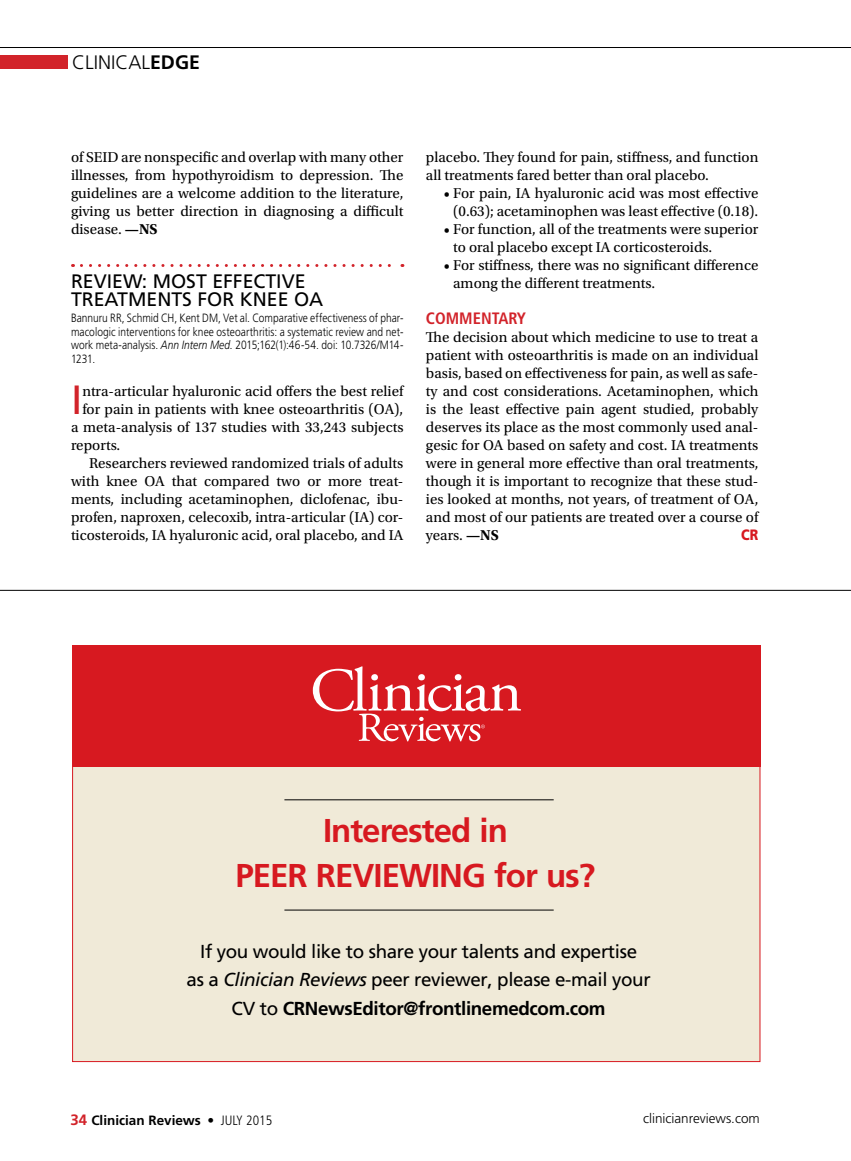
<style>
.page{position:relative;width:851px;height:1161px;background:#fff}
.page>*{position:absolute;margin:0;border:0;box-sizing:border-box;transform-origin:0 0}
.t1{font:40.8px "Frutiger LT Std";color:#d2232a}
.t2{font:700 33px "Frutiger LT Std";letter-spacing:-.03em;color:#d71920}
.t3{font:19.5px/18px "Frutiger LT Std";color:#000}
.t4{font:300 19.5px "Frutiger LT Std";color:#000}
.t5{font:18.75px/28.2px "Frutiger LT Std";letter-spacing:-.02em;color:#000;text-align:center}
.t6{font:700 condensed 16.5px "Frutiger LT Std";color:#d2232a}
.t7{font:15px/18px "Utopia Std";color:#000}
.t8{font:900 15px "Frutiger LT Std";color:#d71920;scale:.85 1}
.t9{font:700 13.5px "Frutiger LT Std";color:#000}
.t10{font:300 13.5px "Frutiger LT Std";color:#000}
.t11{font:300 12px/13.5px "Frutiger LT Std";letter-spacing:.005em;color:#000;text-align:justify;scale:.85 1}
.s1{font-weight:700}
.s2{font-style:italic}
.s3{font-size:15px;color:#d2232a}
.s4{font-weight:400;font-stretch:condensed}
.s5{font-weight:300;font-stretch:condensed}
</style>
<div class="page">
<div style="left:0;top:55px;width:67px;height:14px;background:#d2232a"></div>
<hr style="left:0;top:47px;width:850px;height:1px;background:#000">
<svg style="left:81px;top:264px;width:322px;height:3px"></svg>
<div style="left:72px;top:664px;width:688px;height:398px;background:#f0ead8;border:1px solid #d71920"></div>
<div style="left:72px;top:645px;width:688px;height:121px;background:#d71920"></div>
<svg style="left:313px;top:666px;width:208px;height:75px"></svg>
<hr style="left:284px;top:799px;width:269px;height:1px;background:#000">
<hr style="left:284px;top:910px;width:269px;height:1px;background:#000">
<hr style="left:0;top:590px;width:850px;height:1px;background:#000">
<h3 class="t4" style="left:72px;top:51px;width:129px">ClINICAL<span class="s1">EDGE</span></h3>
<p class="t7" style="left:71px;top:148px;width:334px;text-align:justify">of SEID are nonspecific and overlap with many other illnesses, from hypothyroidism to depression. The guidelines are a welcome addition to the literature, giving us better direction in diagnosing a difficult disease. <span class="s1">—NS</span></p>
<h3 class="t3" style="left:71px;top:272px;width:254px">Revi ew: M ost E ffective -Treatments for Knee OA</h3>
<p class="t11" style="left:71px;top:312px;width:392px">Bannuru RR, Schmid CH, Kent DM, Vet al. Comparative effectiveness of phar&shy;macologic interventions for knee osteoarthritis: a systematic review and net&shy;work meta-analysis. <span class="s2">Ann Intern Med.</span> 2015;162(1):46-54. doi: 10.7326/M14- 1231.</p>
<h1 class="t1" style="left:71px;top:376px;width:13px">I</h1>
<p class="t7" style="left:82px;top:382px;width:322px">ntra-articular hyaluronic acid offers the best relief</p>
<p class="t7" style="left:82px;top:400px;width:322px">for pain in patients with knee osteoarthritis (OA),</p>
<p class="t7" style="left:71px;top:418px;width:334px">a meta-analysis of 137 studies with 33,243 subjects</p>
<p class="t7" style="left:71px;top:436px;width:51px">reports.</p>
<p class="t7" style="left:89px;top:454px;width:316px">Researchers reviewed randomized trials of adults</p>
<p class="t7" style="left:71px;top:472px;width:334px">with knee OA that compared two or more treat-</p>
<p class="t7" style="left:71px;top:490px;width:334px">ments, including acetaminophen, diclofenac, ibu-</p>
<p class="t7" style="left:71px;top:508px;width:334px">profen, naproxen, celecoxib, intra-articular (IA) cor-</p>
<p class="t7" style="left:71px;top:526px;width:334px">ticosteroids, IA hyaluronic acid, oral placebo, and IA</p>
<p class="t7" style="left:426px;top:148px;width:334px">placebo. They found for pain, stiffness, and function all treatments fared better than oral placebo.</p>
<p class="t7" style="left:444px;top:184px;width:316px;text-align:right">• For pain, IA hyaluronic acid was most effective (0.63); acetaminophen was least effective (0.18).</p>
<p class="t7" style="left:453px;top:220px;width:307px;text-indent:-9px">• For function, all of the treatments were superior to oral placebo except IA corticosteroids.</p>
<p class="t7" style="left:453px;top:256px;width:307px;text-indent:-9px">• For stiffness, there was no significant difference among the different treatments.</p>
<p class="t6" style="left:426px;top:308px;width:101px">COMMENTARY</p>
<p class="t7" style="left:426px;top:328px;width:334px;text-align:justify">The decision about which medicine to use to treat a patient with osteoarthritis is made on an individual basis, based on effectiveness for pain, as well as safe&shy;ty and cost considerations. Acetaminophen, which is the least effective pain agent studied, probably deserves its place as the most commonly used anal&shy;gesic for OA based on safety and cost. IA treatments were in general more effective than oral treatments, though it is important to recognize that these stud&shy;ies looked at months, not years, of treatment of OA, and most of our patients are treated over a course of years. <span class="s1">—NS</span></p>
<p class="t8" style="left:741px;top:526px;width:22px">CR</p>
<h2 class="t2" style="left:323px;top:811px;width:186px">Interested in</h2>
<h2 class="t2" style="left:235px;top:856px;width:36px">Peer</h2>
<h2 class="t2" style="left:316px;top:856px;width:281px">Reviewing for us?</h2>
<p class="t5" style="left:187px;top:938px;width:465px">If you would like to share your talents and expertise<br>as a <span class="s2">Clinician Reviews</span> peer reviewer, please e-mail your<br>CV to <span class="s1">CRNewsEditor@frontlinemedcom.com</span></p>
<p class="t9" style="left:70px;top:1112px;width:203px"><span class="s3">34</span> Clinician Reviews <span class="s4">•</span> <span class="s5">JULY 2015</span></p>
<p class="t10" style="left:643px;top:1111px;width:118px">clinicianreviews.com</p>
</div>
